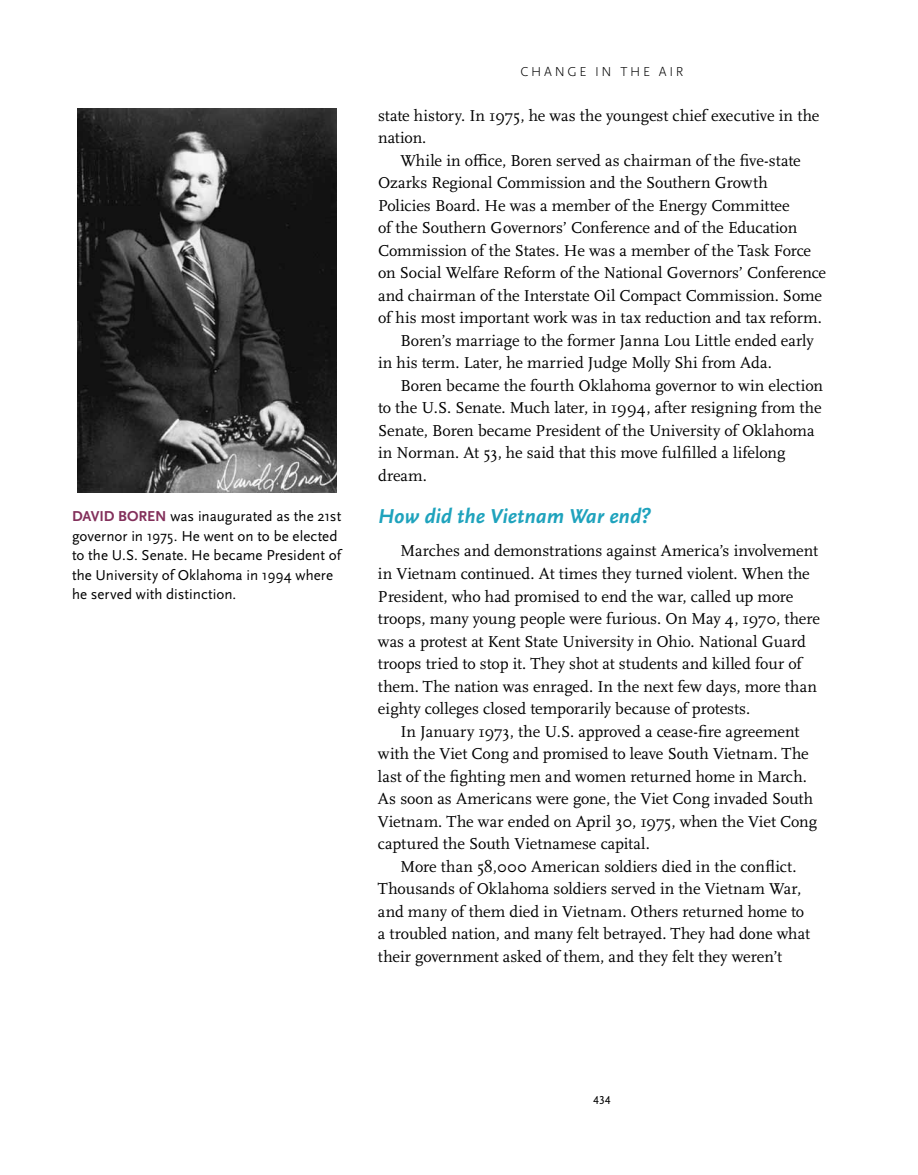
<style>
.page{position:relative;width:918px;height:1175px;background:#fff}
.page>*{position:absolute;margin:0;border:0;box-sizing:border-box;transform-origin:0 0}
.t1{font:italic 700 21px "Scala Sans OT";color:#1fa3bd}
.t2{font:16.5px/22.5px "Scala OT";color:#000}
.t3{font:15px/19.5px "Scala Sans OT";letter-spacing:.005em;color:#000}
.t4{font:700 15px "Scala Sans OT";color:#83305b}
.t5{font:300 13.5px "Scala Sans OT";letter-spacing:.195em;color:#000}
.t6{font:12px "Scala Sans OT";color:#000}
</style>
<div class="page">
<img style="left:78px;top:108px;width:258px;height:385px">
<p class="t3" style="left:72px;top:507px;width:271px;text-indent:98px">was inaugurated as the 21st governor in 1975. He went on to be elected to the U.S. Senate. He became President of the University of Oklahoma in 1994 where he served with distinction.</p>
<p class="t4" style="left:72px;top:508px;width:66px">DAVID BOREN</p>
<p class="t5" style="left:521px;top:64px;width:165px">CHANGE IN THE AIR</p>
<p class="t2" style="left:378px;top:104px;width:443px">state history. In 1975, he was the youngest chief executive in the nation.</p>
<p class="t2" style="left:401px;top:149px;width:402px">While in office, Boren served as chairman of the five-state</p>
<p class="t2" style="left:378px;top:172px;width:391px">Ozarks Regional Commission and the Southern Growth</p>
<p class="t2" style="left:378px;top:194px;width:413px">Policies Board. He was a member of the Energy Committee</p>
<p class="t2" style="left:378px;top:217px;width:421px">of the Southern Governors’ Conference and of the Education</p>
<p class="t2" style="left:378px;top:239px;width:435px">Commission of the States. He was a member of the Task Force</p>
<p class="t2" style="left:378px;top:262px;width:450px">on Social Welfare Reform of the National Governors’ Conference</p>
<p class="t2" style="left:378px;top:284px;width:446px">and chairman of the Interstate Oil Compact Commission. Some</p>
<p class="t2" style="left:378px;top:307px;width:446px">of his most important work was in tax reduction and tax reform.</p>
<p class="t2" style="left:401px;top:329px;width:415px">Boren’s marriage to the former Janna Lou Little ended early</p>
<p class="t2" style="left:378px;top:352px;width:396px">in his term. Later, he married Judge Molly Shi from Ada.</p>
<p class="t2" style="left:401px;top:374px;width:424px">Boren became the fourth Oklahoma governor to win election</p>
<p class="t2" style="left:378px;top:397px;width:445px">to the U.S. Senate. Much later, in 1994, after resigning from the</p>
<p class="t2" style="left:378px;top:419px;width:438px">Senate, Boren became President of the University of Oklahoma</p>
<p class="t2" style="left:378px;top:442px;width:409px">in Norman. At 53, he said that this move fulfilled a lifelong</p>
<p class="t2" style="left:378px;top:464px;width:51px">dream.</p>
<p class="t1" style="left:378px;top:504px;width:275px">How did the Vietnam War end?</p>
<p class="t2" style="left:378px;top:540px;width:444px;text-indent:23px">Marches and demonstrations against America’s involvement in Vietnam continued. At times they turned violent. When the President, who had promised to end the war, called up more troops, many young people were furious. On May 4, 1970, there was a protest at Kent State University in Ohio. National Guard troops tried to stop it. They shot at students and killed four of them. The nation was enraged. In the next few days, more than eighty colleges closed temporarily because of protests.</p>
<p class="t2" style="left:378px;top:720px;width:441px;text-indent:23px">In January 1973, the U.S. approved a cease-fire agreement with the Viet Cong and promised to leave South Vietnam. The last of the fighting men and women returned home in March.<br>As soon as Americans were gone, the Viet Cong invaded South Vietnam. The war ended on April 30, 1975, when the Viet Cong captured the South Vietnamese capital.</p>
<p class="t2" style="left:378px;top:855px;width:433px;text-indent:23px">More than 58,000 American soldiers died in the conflict.<br>Thousands of Oklahoma soldiers served in the Vietnam War, and many of them died in Vietnam. Others returned home to a troubled nation, and many felt betrayed. They had done what their government asked of them, and they felt they weren’t</p>
<p class="t6" style="left:594px;top:1094px;width:19px">434</p>
</div>
